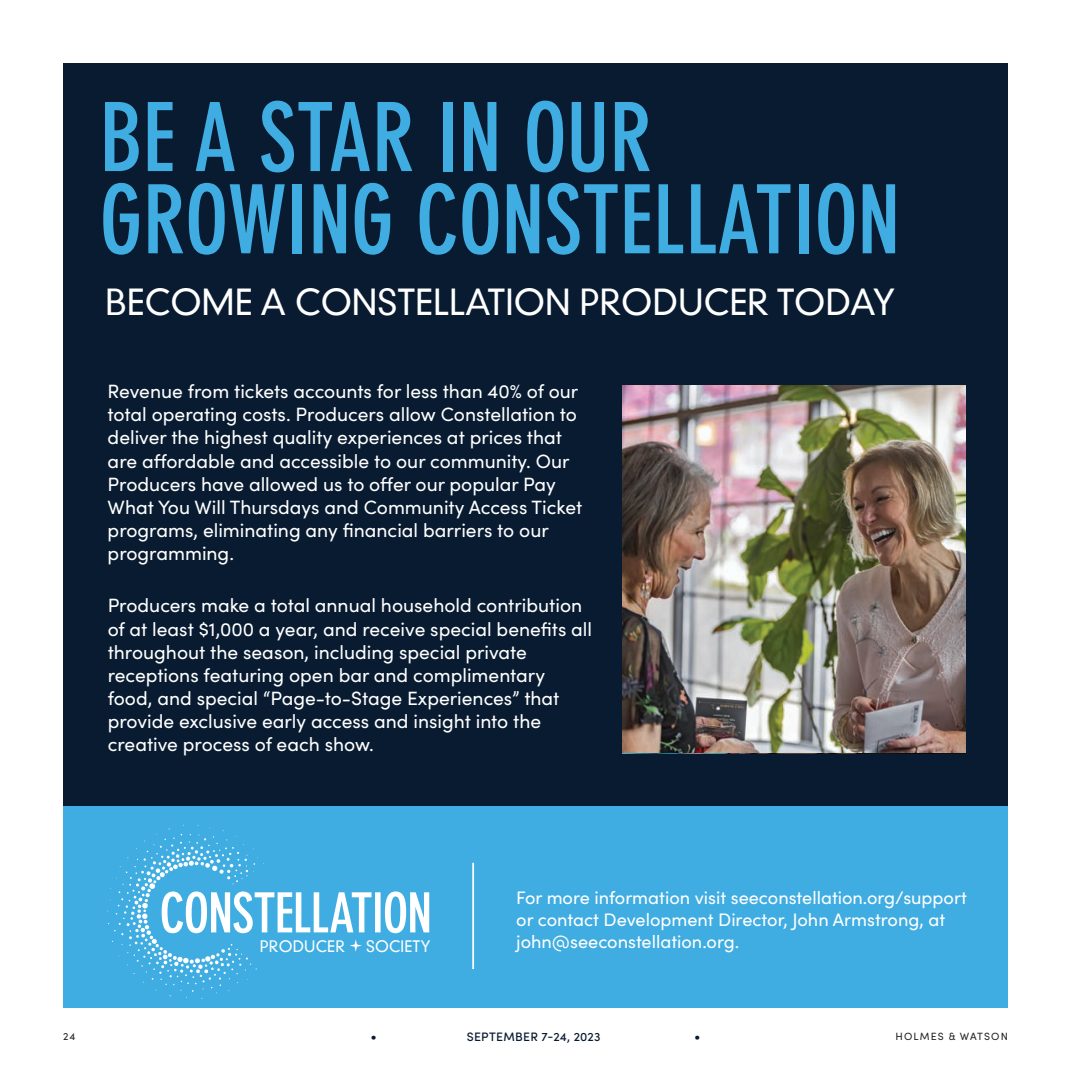
<style>
.page{position:relative;width:1071px;height:1071px;background:#fff}
.page>*{position:absolute;margin:0;border:0;box-sizing:border-box;transform-origin:0 0}
.t1{font:700 condensed 93.8px/82.2px "DIN Neuzeit Grotesk Pro";color:#40ade2}
.t2{font:300 34.48px "DIN Neuzeit Grotesk Pro";color:#fff}
.t3{font:19.25px/23.1px "Sofia Pro";color:#fff}
.t4{font:18.03px/21.7px "Sofia Pro";color:#fff}
.t5{font:300 15.22px "DIN Neuzeit Grotesk Pro";letter-spacing:.015em;color:#fff}
.t6{font:14px "Sofia Pro";color:#081b31}
.t7{font:500 12.25px "Sofia Pro";letter-spacing:.025em;color:#081b31}
.t8{font:10.5px "Sofia Pro";letter-spacing:.11em;color:#231f20}
</style>
<div class="page">
<div style="left:63px;top:63px;width:945px;height:945px;background:#081b31"></div>
<div style="left:63px;top:806px;width:945px;height:202px;background:#40ade2"></div>
<hr style="left:472px;top:863px;width:2px;height:106px;background:#fff">
<svg style="left:107px;top:825px;width:322px;height:174px"></svg>
<img style="left:622px;top:386px;width:344px;height:366px">
<p class="t1" style="left:100px;top:98px;width:802px">BE A STAR IN OUR<br>GROWING CONSTELLATION</p>
<p class="t2" style="left:105px;top:282px;width:792px">BECOME A CONSTELLATION PRODUCER TODAY</p>
<p class="t3" style="left:108px;top:379px;width:476px">Revenue from tickets accounts for less than 40% of our total operating costs. Producers allow Constellation to deliver the highest quality experiences at prices that are affordable and accessible to our community. Our Producers have allowed us to offer our popular Pay What You Will Thursdays and Community Access Ticket programs, eliminating any financial barriers to our programming.</p>
<p class="t3" style="left:108px;top:593px;width:486px">Producers make a total annual household contribution of at least $1,000 a year, and receive special benefits all throughout the season, including special private receptions featuring open bar and complimentary food, and special “Page-to-Stage Experiences” that provide exclusive early access and insight into the creative process of each show.</p>
<p class="t5" style="left:260px;top:938px;width:87px">PRODUCER</p>
<p class="t5" style="left:366px;top:938px;width:66px">SOCIETY</p>
<p class="t4" style="left:516px;top:886px;width:452px">For more information visit seeconstellation.org/support or contact Development Director, John Armstrong, at john@seeconstellation.org.</p>
<p class="t8" style="left:63px;top:1028px;width:14px">24</p>
<p class="t6" style="left:371px;top:1026px;width:8px">•</p>
<p class="t7" style="left:467px;top:1028px;width:135px">SEPTEMBER 7-24, 2023</p>
<p class="t6" style="left:694px;top:1026px;width:8px">•</p>
<p class="t8" style="left:895px;top:1028px;width:114px">HOLMES &amp; WATSON</p>
</div>
